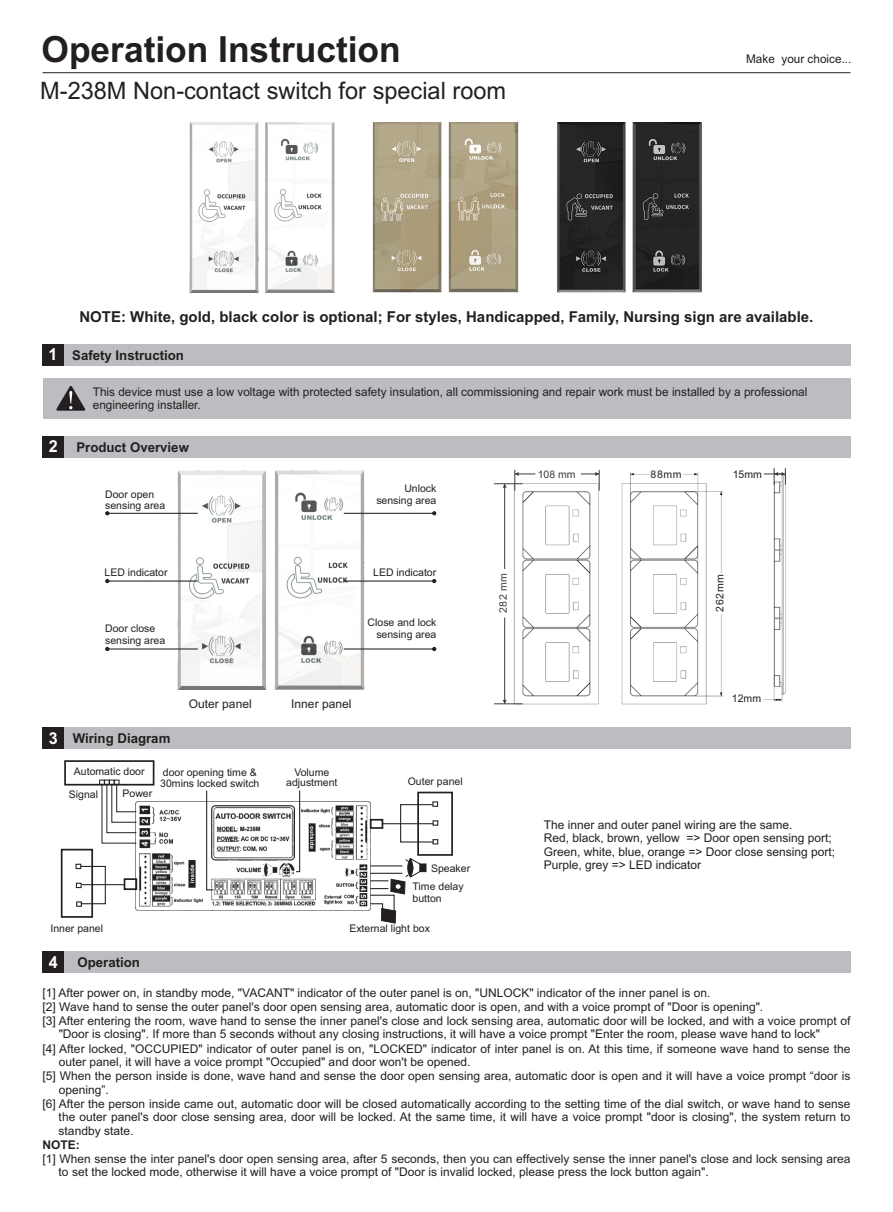
<style>
.page{position:relative;width:893px;height:1212px;background:#fff}
.page>*{position:absolute;margin:0;border:0;box-sizing:border-box;transform-origin:0 0}
.t1{font:700 36px "Arial";color:#231f20}
.t2{font:24px "Arial";color:#231f20}
.t3{font:700 16.5px "Arial";color:#fff}
.t4{font:700 15px "Arial";color:#231f20}
.t5{font:700 13.5px "Arial";color:#231f20}
.t6{font:12px/13.4px "Arial";color:#231f20}
.t7{font:700 12px "Arial";color:#231f20}
.t8{font:10.5px/11.7px "Arial";color:#231f20}
.t9{font:10.5px "Arial";letter-spacing:.03em;color:#3e3e3f}
.s1{font-size:16.5px;color:#fff}
</style>
<div class="page">
<img style="left:178px;top:470px;width:186px;height:219px">
<img style="left:557px;top:122px;width:145px;height:170px">
<img style="left:372px;top:122px;width:146px;height:170px">
<img style="left:190px;top:122px;width:144px;height:170px">
<div style="left:43px;top:951px;width:807px;height:22px;background:#bcbdc0"></div>
<div style="left:43px;top:951px;width:21px;height:22px;background:#231f20"></div>
<hr style="left:43px;top:72px;width:807px;height:1px;background:#231f20">
<div style="left:43px;top:378px;width:807px;height:41px;background:#bcbdc0"></div>
<svg style="left:56px;top:386px;width:29px;height:25px"></svg>
<div style="left:43px;top:344px;width:807px;height:21px;background:#bcbdc0"></div>
<div style="left:43px;top:344px;width:21px;height:21px;background:#231f20"></div>
<div style="left:43px;top:436px;width:807px;height:21px;background:#bcbdc0"></div>
<div style="left:43px;top:436px;width:21px;height:21px;background:#231f20"></div>
<svg style="left:343px;top:647px;width:94px;height:4px"></svg>
<svg style="left:343px;top:579px;width:94px;height:4px"></svg>
<svg style="left:343px;top:511px;width:94px;height:4px"></svg>
<svg style="left:105px;top:647px;width:94px;height:4px"></svg>
<svg style="left:105px;top:511px;width:94px;height:4px"></svg>
<svg style="left:106px;top:579px;width:93px;height:4px"></svg>
<img style="left:512px;top:472px;width:212px;height:233px">
<img style="left:763px;top:473px;width:23px;height:229px">
<div style="left:650px;top:471px;width:32px;height:8px;background:#fff"></div>
<div style="left:717px;top:573px;width:7px;height:41px;background:#fff"></div>
<svg style="left:581px;top:470px;width:19px;height:21px"></svg>
<hr style="left:504px;top:484px;width:1px;height:85px;background:#3e3e3f">
<svg style="left:494px;top:470px;width:41px;height:21px"></svg>
<hr style="left:504px;top:617px;width:1px;height:87px;background:#3e3e3f">
<svg style="left:494px;top:700px;width:29px;height:4px"></svg>
<svg style="left:764px;top:468px;width:22px;height:17px"></svg>
<div style="left:43px;top:727px;width:807px;height:21px;background:#bcbdc0"></div>
<div style="left:43px;top:727px;width:21px;height:21px;background:#231f20"></div>
<img style="left:136px;top:802px;width:234px;height:108px">
<div style="left:61px;top:849px;width:32px;height:69px;border:2px solid #231f20"></div>
<div style="left:124px;top:878px;width:13px;height:12px;border:2px solid #231f20"></div>
<hr style="left:82px;top:884px;width:42px;height:1px;background:#231f20">
<svg style="left:76px;top:864px;width:30px;height:43px"></svg>
<div style="left:64px;top:760px;width:90px;height:25px;border:2px solid #231f20"></div>
<div style="left:417px;top:792px;width:36px;height:64px;border:2px solid #231f20"></div>
<div style="left:370px;top:819px;width:13px;height:10px;border:2px solid #231f20"></div>
<hr style="left:382px;top:823px;width:51px;height:1px;background:#231f20">
<svg style="left:400px;top:801px;width:38px;height:43px"></svg>
<svg style="left:369px;top:858px;width:57px;height:65px"></svg>
<hr style="left:370px;top:865px;width:32px;height:1px;background:#231f20">
<hr style="left:370px;top:873px;width:32px;height:1px;background:#231f20">
<svg style="left:295px;top:790px;width:6px;height:83px"></svg>
<svg style="left:99px;top:780px;width:38px;height:64px"></svg>
<svg style="left:206px;top:790px;width:8px;height:101px"></svg>
<h1 class="t1" style="left:42px;top:36px;width:361px">Operation Instruction</h1>
<h2 class="t2" style="left:40px;top:81px;width:467px">M-238M Non-contact switch for special room</h2>
<p class="t6" style="left:746px;top:53px;width:107px">Make your choice...</p>
<p class="t4" style="left:79px;top:311px;width:736px">NOTE: White, gold, black color is optional; For styles, Handicapped, Family, Nursing sign are available.</p>
<p class="t5" style="left:49px;top:350px;width:137px"><span class="s1">1</span> Safety Instruction</p>
<p class="t6" style="left:93px;top:386px;width:716px">This device must use a low voltage with protected safety insulation, all commissioning and repair work must be installed by a professional engineering installer.</p>
<h3 class="t3" style="left:49px;top:440px;width:11px">2</h3>
<p class="t5" style="left:76px;top:442px;width:114px">Product Overview</p>
<p class="t8" style="left:105px;top:489px;width:62px">Door open sensing area</p>
<p class="t8" style="left:376px;top:483px;width:62px;text-align:right">Unlock sensing area</p>
<p class="t8" style="left:105px;top:567px;width:65px">LED indicator</p>
<p class="t8" style="left:105px;top:623px;width:62px">Door close sensing area</p>
<p class="t8" style="left:373px;top:567px;width:65px">LED indicator</p>
<p class="t8" style="left:368px;top:618px;width:70px;text-align:right">Close and lock sensing area</p>
<p class="t5" style="left:49px;top:733px;width:123px"><span class="s1">3</span> Wiring Diagram</p>
<p class="t6" style="left:189px;top:698px;width:64px">Outer panel</p>
<p class="t6" style="left:291px;top:698px;width:62px">Inner panel</p>
<p class="t8" style="left:69px;top:760px;width:77px;line-height:23.1px;text-indent:5px">Automatic door<br>Signal</p>
<p class="t8" style="left:123px;top:789px;width:31px">Power</p>
<p class="t8" style="left:160px;top:768px;width:101px;line-height:10.5px">door opening time &amp;<br>30mins locked switch</p>
<p class="t8" style="left:286px;top:768px;width:53px;line-height:10.5px;text-align:center">Volume adjustment</p>
<p class="t8" style="left:408px;top:776px;width:56px">Outer panel</p>
<p class="t8" style="left:431px;top:863px;width:41px">Speaker</p>
<p class="t8" style="left:413px;top:881px;width:52px">Time delay button</p>
<p class="t8" style="left:51px;top:924px;width:54px">Inner panel</p>
<p class="t8" style="left:349px;top:924px;width:82px">External light box</p>
<p class="t9" style="left:499px;top:613px;width:41px;rotate:-90deg">282 mm</p>
<p class="t9" style="left:538px;top:470px;width:39px">108 mm</p>
<p class="t8" style="left:651px;top:469px;width:32px">88mm</p>
<p class="t8" style="left:733px;top:469px;width:31px">15mm</p>
<p class="t8" style="left:715px;top:612px;width:39px;rotate:-90deg">262mm</p>
<p class="t8" style="left:732px;top:694px;width:31px">12mm</p>
<p class="t6" style="left:544px;top:819px;width:293px">The inner and outer panel wiring are the same.<br>Red, black, brown, yellow =&gt; Door open sensing port; Green, white, blue, orange =&gt; Door close sensing port; Purple, grey =&gt; LED indicator</p>
<p class="t5" style="left:49px;top:957px;width:93px"><span class="s1">4</span> Operation</p>
<p class="t6" style="left:43px;top:987px;width:669px">[1] After power on, in standby mode, "VACANT" indicator of the outer panel is on, "UNLOCK" indicator of the inner panel is on.</p>
<p class="t6" style="left:43px;top:1001px;width:722px">[2] Wave hand to sense the outer panel's door open sensing area, automatic door is open, and with a voice prompt of "Door is opening".</p>
<p class="t6" style="left:43px;top:1015px;width:809px">[3] After entering the room, wave hand to sense the inner panel's close and lock sensing area, automatic door will be locked, and with a voice prompt of</p>
<p class="t6" style="left:59px;top:1028px;width:763px">"Door is closing". If more than 5 seconds without any closing instructions, it will have a voice prompt "Enter the room, please wave hand to lock"</p>
<p class="t6" style="left:43px;top:1043px;width:809px">[4] After locked, "OCCUPIED" indicator of outer panel is on, "LOCKED" indicator of inter panel is on. At this time, if someone wave hand to sense the</p>
<p class="t6" style="left:59px;top:1056px;width:413px">outer panel, it will have a voice prompt "Occupied" and door won't be opened.</p>
<p class="t6" style="left:43px;top:1070px;width:809px">[5] When the person inside is done, wave hand and sense the door open sensing area, automatic door is open and it will have a voice prompt “door is</p>
<p class="t6" style="left:59px;top:1084px;width:52px">opening”.</p>
<p class="t6" style="left:43px;top:1098px;width:809px">[6] After the person inside came out, automatic door will be closed automatically according to the setting time of the dial switch, or wave hand to sense</p>
<p class="t6" style="left:59px;top:1111px;width:793px">the outer panel's door close sensing area, door will be locked. At the same time, it will have a voice prompt "door is closing", the system return to</p>
<p class="t6" style="left:59px;top:1125px;width:76px">standby state.</p>
<p class="t7" style="left:42px;top:1140px;width:39px">NOTE:</p>
<p class="t6" style="left:59px;top:1153px;width:793px;text-indent:-16px">[1] When sense the inter panel's door open sensing area, after 5 seconds, then you can effectively sense the inner panel's close and lock sensing area to set the locked mode, otherwise it will have a voice prompt of "Door is invalid locked, please press the lock button again".</p>
</div>
